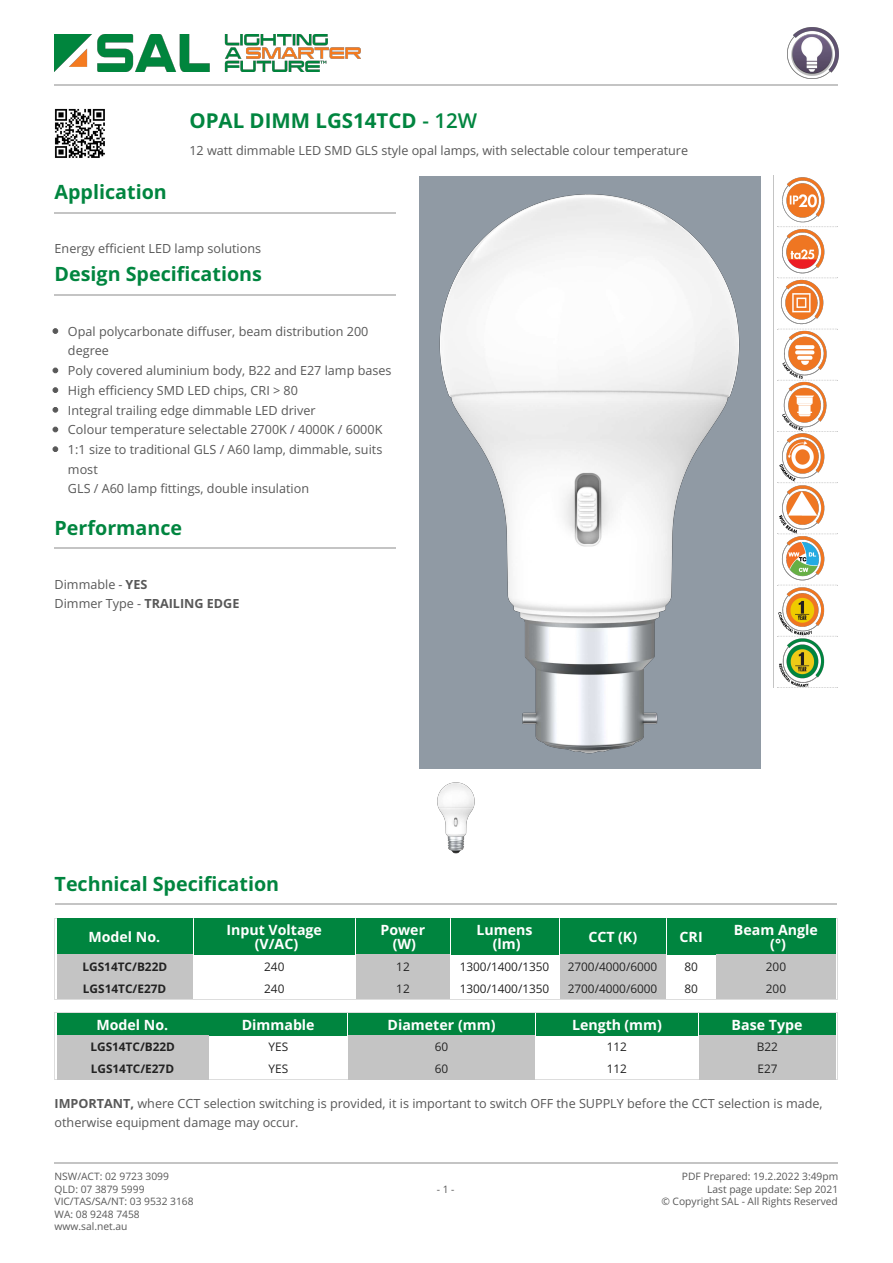
<style>
.page{position:relative;width:893px;height:1263px;background:#fff}
.page>*{position:absolute;margin:0;border:0;box-sizing:border-box;transform-origin:0 0}
.t1{font:700 20.55px "Open Sans";color:#00853f}
.t2{font:700 19.65px "Open Sans";color:#00853f}
.t3{font:700 14.25px/14.2px "Open Sans";color:#fff;text-align:center}
.t4{font:12.6px/19.6px "Open Sans";color:#585858}
.t5{font:11.85px "Open Sans";color:#222}
.t6{font:700 11.85px "Open Sans";color:#222}
.t7{font:10.2px/12.6px "Open Sans";color:#585858}
.s1{font-weight:600}
.s2{font-weight:700}
</style>
<div class="page">
<img style="left:55px;top:108px;width:50px;height:50px">
<hr style="left:55px;top:212px;width:341px;height:2px;background:#c4c4c4">
<hr style="left:55px;top:294px;width:341px;height:2px;background:#c4c4c4">
<hr style="left:55px;top:548px;width:341px;height:1px;background:#c4c4c4">
<svg style="left:53px;top:328px;width:5px;height:6px"></svg>
<svg style="left:53px;top:368px;width:5px;height:5px"></svg>
<svg style="left:53px;top:387px;width:5px;height:6px"></svg>
<svg style="left:53px;top:407px;width:5px;height:6px"></svg>
<svg style="left:53px;top:427px;width:5px;height:5px"></svg>
<svg style="left:53px;top:446px;width:5px;height:6px"></svg>
<img style="left:437px;top:782px;width:38px;height:72px">
<img style="left:419px;top:176px;width:341px;height:592px">
<hr style="left:773px;top:176px;width:1px;height:512px;background:#c4c4c4">
<img style="left:777px;top:177px;width:50px;height:510px">
<svg style="left:777px;top:277px;width:61px;height:1px"></svg>
<svg style="left:777px;top:329px;width:61px;height:1px"></svg>
<svg style="left:777px;top:380px;width:61px;height:1px"></svg>
<svg style="left:777px;top:431px;width:61px;height:1px"></svg>
<svg style="left:777px;top:482px;width:61px;height:1px"></svg>
<svg style="left:777px;top:533px;width:61px;height:1px"></svg>
<svg style="left:777px;top:585px;width:61px;height:1px"></svg>
<svg style="left:777px;top:636px;width:61px;height:1px"></svg>
<svg style="left:777px;top:687px;width:61px;height:1px"></svg>
<hr style="left:55px;top:918px;width:783px;height:1px;background:#ddd">
<hr style="left:55px;top:999px;width:783px;height:1px;background:#ddd">
<hr style="left:55px;top:918px;width:1px;height:82px;background:#ddd">
<hr style="left:837px;top:918px;width:1px;height:82px;background:#ddd">
<hr style="left:55px;top:904px;width:781px;height:1px;background:#c4c4c4">
<div style="left:57px;top:919px;width:135px;height:36px;background:#00853f"></div>
<div style="left:194px;top:919px;width:161px;height:36px;background:#00853f"></div>
<div style="left:356px;top:919px;width:93px;height:36px;background:#00853f"></div>
<div style="left:451px;top:919px;width:107px;height:36px;background:#00853f"></div>
<div style="left:559px;top:919px;width:106px;height:36px;background:#00853f"></div>
<div style="left:667px;top:919px;width:48px;height:36px;background:#00853f"></div>
<div style="left:716px;top:919px;width:119px;height:36px;background:#00853f"></div>
<div style="left:57px;top:955px;width:135px;height:22px;background:#c4c4c4"></div>
<div style="left:356px;top:955px;width:93px;height:22px;background:#c4c4c4"></div>
<div style="left:559px;top:955px;width:106px;height:22px;background:#c4c4c4"></div>
<div style="left:716px;top:955px;width:119px;height:22px;background:#c4c4c4"></div>
<div style="left:57px;top:977px;width:135px;height:22px;background:#c4c4c4"></div>
<div style="left:356px;top:977px;width:93px;height:22px;background:#c4c4c4"></div>
<div style="left:559px;top:977px;width:106px;height:22px;background:#c4c4c4"></div>
<div style="left:716px;top:977px;width:119px;height:22px;background:#c4c4c4"></div>
<hr style="left:55px;top:1012px;width:783px;height:1px;background:#ddd">
<hr style="left:55px;top:1079px;width:783px;height:1px;background:#ddd">
<hr style="left:55px;top:1012px;width:1px;height:68px;background:#ddd">
<hr style="left:837px;top:1012px;width:1px;height:68px;background:#ddd">
<div style="left:57px;top:1013px;width:151px;height:22px;background:#00853f"></div>
<div style="left:210px;top:1013px;width:137px;height:22px;background:#00853f"></div>
<div style="left:348px;top:1013px;width:186px;height:22px;background:#00853f"></div>
<div style="left:536px;top:1013px;width:161px;height:22px;background:#00853f"></div>
<div style="left:699px;top:1013px;width:136px;height:22px;background:#00853f"></div>
<div style="left:57px;top:1035px;width:151px;height:22px;background:#c4c4c4"></div>
<div style="left:348px;top:1035px;width:186px;height:22px;background:#c4c4c4"></div>
<div style="left:699px;top:1035px;width:136px;height:22px;background:#c4c4c4"></div>
<div style="left:57px;top:1057px;width:151px;height:22px;background:#c4c4c4"></div>
<div style="left:348px;top:1057px;width:186px;height:22px;background:#c4c4c4"></div>
<div style="left:699px;top:1057px;width:136px;height:22px;background:#c4c4c4"></div>
<hr style="left:55px;top:84px;width:783px;height:2px;background:#c4c4c4">
<img style="left:55px;top:34px;width:305px;height:38px">
<img style="left:787px;top:28px;width:51px;height:50px">
<hr style="left:55px;top:1162px;width:783px;height:1px;background:#c4c4c4">
<h1 class="t1" style="left:189px;top:112px;width:289px">OPAL DIMM LGS14TCD <span class="s1">- 12W</span></h1>
<p class="t4" style="left:189px;top:142px;width:500px">12 watt dimmable LED SMD GLS style opal lamps, with selectable colour temperature</p>
<h2 class="t2" style="left:55px;top:184px;width:114px">Application</h2>
<p class="t4" style="left:55px;top:240px;width:208px">Energy efficient LED lamp solutions</p>
<h2 class="t2" style="left:55px;top:266px;width:209px">Design Specifications</h2>
<p class="t4" style="left:68px;top:323px;width:325px">Opal polycarbonate diffuser, beam distribution 200 degree<br>Poly covered aluminium body, B22 and E27 lamp bases High efficiency SMD LED chips, CRI &gt; 80<br>Integral trailing edge dimmable LED driver<br>Colour temperature selectable 2700K / 4000K / 6000K 1:1 size to traditional GLS / A60 lamp, dimmable, suits most<br>GLS / A60 lamp fittings, double insulation</p>
<h2 class="t2" style="left:55px;top:520px;width:129px">Performance</h2>
<p class="t4" style="left:55px;top:576px;width:186px;line-height:18.9px">Dimmable - <span class="s2">YES<br></span>Dimmer Type - <span class="s2">TRAILING EDGE</span></p>
<h2 class="t2" style="left:55px;top:876px;width:226px">Technical Specification</h2>
<p class="t3" style="left:88px;top:931px;width:73px">Model No.</p>
<p class="t3" style="left:226px;top:924px;width:97px">Input Voltage (V/AC)</p>
<p class="t3" style="left:380px;top:924px;width:46px">Power (W)</p>
<p class="t3" style="left:476px;top:924px;width:57px">Lumens (lm)</p>
<p class="t3" style="left:588px;top:931px;width:50px">CCT (K)</p>
<p class="t3" style="left:679px;top:931px;width:25px">CRI</p>
<p class="t3" style="left:734px;top:924px;width:85px">Beam Angle (°)</p>
<p class="t6" style="left:83px;top:962px;width:86px">LGS14TC/B22D</p>
<p class="t5" style="left:264px;top:962px;width:22px">240</p>
<p class="t5" style="left:396px;top:962px;width:15px">12</p>
<p class="t5" style="left:459px;top:962px;width:91px">1300/1400/1350</p>
<p class="t5" style="left:567px;top:962px;width:91px">2700/4000/6000</p>
<p class="t5" style="left:684px;top:962px;width:15px">80</p>
<p class="t5" style="left:765px;top:962px;width:22px">200</p>
<p class="t6" style="left:83px;top:984px;width:85px">LGS14TC/E27D</p>
<p class="t5" style="left:264px;top:984px;width:22px">240</p>
<p class="t5" style="left:396px;top:984px;width:15px">12</p>
<p class="t5" style="left:459px;top:984px;width:91px">1300/1400/1350</p>
<p class="t5" style="left:567px;top:984px;width:91px">2700/4000/6000</p>
<p class="t5" style="left:684px;top:984px;width:15px">80</p>
<p class="t5" style="left:765px;top:984px;width:22px">200</p>
<p class="t3" style="left:96px;top:1019px;width:73px">Model No.</p>
<p class="t3" style="left:242px;top:1019px;width:74px">Dimmable</p>
<p class="t3" style="left:387px;top:1019px;width:109px">Diameter (mm)</p>
<p class="t3" style="left:572px;top:1019px;width:91px">Length (mm)</p>
<p class="t3" style="left:731px;top:1019px;width:72px">Base Type</p>
<p class="t6" style="left:90px;top:1042px;width:86px">LGS14TC/B22D</p>
<p class="t5" style="left:268px;top:1042px;width:21px">YES</p>
<p class="t5" style="left:435px;top:1042px;width:15px">60</p>
<p class="t5" style="left:606px;top:1042px;width:22px">112</p>
<p class="t5" style="left:756px;top:1042px;width:23px">B22</p>
<p class="t6" style="left:91px;top:1064px;width:85px">LGS14TC/E27D</p>
<p class="t5" style="left:268px;top:1064px;width:21px">YES</p>
<p class="t5" style="left:435px;top:1064px;width:15px">60</p>
<p class="t5" style="left:606px;top:1064px;width:22px">112</p>
<p class="t5" style="left:757px;top:1064px;width:22px">E27</p>
<p class="t4" style="left:55px;top:1095px;width:769px"><span class="s2">IMPORTANT,</span> where CCT selection switching is provided, it is important to switch OFF the SUPPLY before the CCT selection is made, otherwise equipment damage may occur.</p>
<p class="t7" style="left:55px;top:1171px;width:141px">NSW/ACT: 02 9723 3099<br>QLD: 07 3879 5999<br>VIC/TAS/SA/NT: 03 9532 3168<br>WA: 08 9248 7458 www.sal.net.au</p>
<p class="t7" style="left:437px;top:1184px;width:19px">- 1 -</p>
<p class="t7" style="left:661px;top:1171px;width:178px;text-align:right">PDF Prepared: 19.2.2022 3:49pm<br>Last page update: Sep 2021<br>© Copyright SAL - All Rights Reserved</p>
</div>
